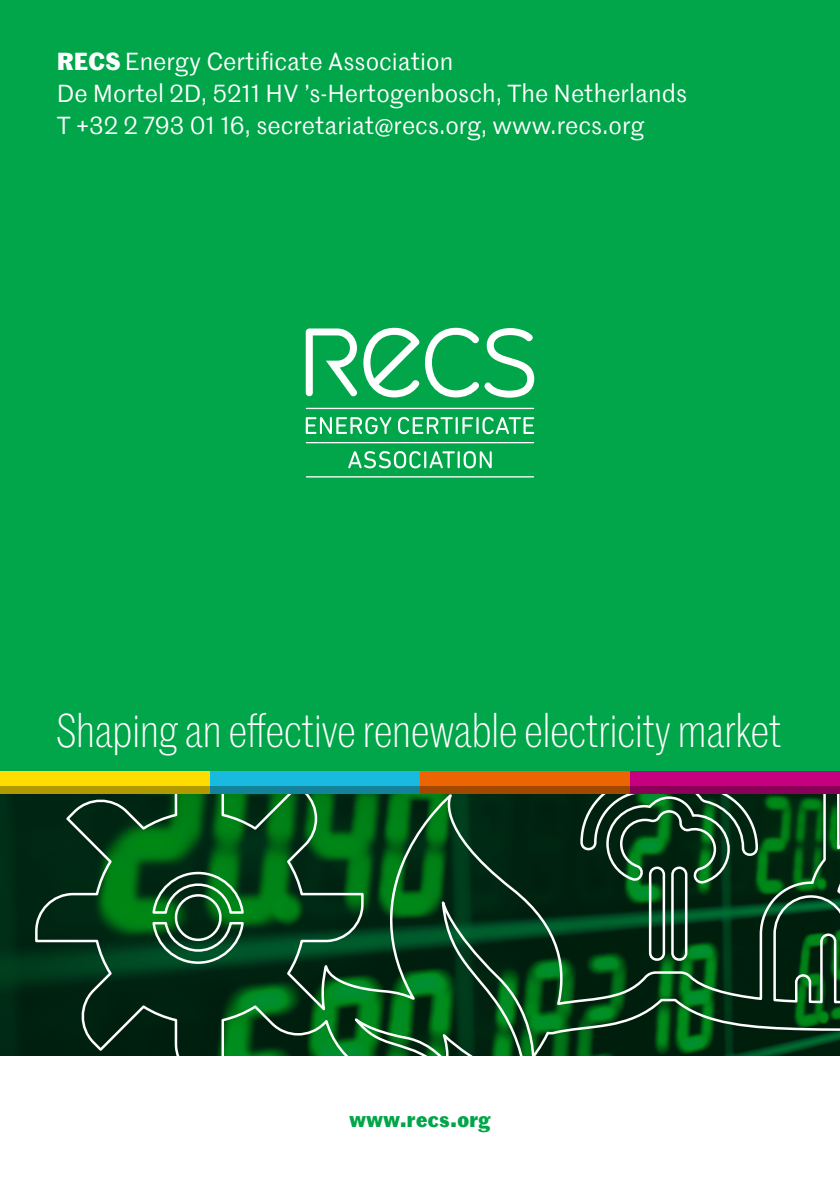
<style>
.page{position:relative;width:840px;height:1191px;background:#fff}
.page>*{position:absolute;margin:0;border:0;box-sizing:border-box;transform-origin:0 0}
.t1{font:300 46px "Marr Sans Cond";color:#fff}
.t2{font:24px "Marr Sans Web";color:#fff}
.t3{font:700 20px "Marr Sans Web";letter-spacing:-.005em;color:#00a649}
.s1{font-weight:700}
</style>
<div class="page">
<svg style="left:0;top:794px;width:24px;height:262px;fill:#002a14"></svg>
<svg style="left:24px;top:794px;width:815px;height:262px"></svg>
<div style="left:0;top:0;width:839px;height:782px;background:#00a649"></div>
<div style="left:0;top:771px;width:210px;height:15px;background:#fd0"></div>
<div style="left:0;top:786px;width:210px;height:8px;background:#b09a00"></div>
<div style="left:629px;top:771px;width:210px;height:15px;background:#c7007f"></div>
<div style="left:629px;top:786px;width:210px;height:8px;background:#8b0058"></div>
<div style="left:210px;top:771px;width:210px;height:15px;background:#18badf"></div>
<div style="left:210px;top:786px;width:210px;height:8px;background:#13839b"></div>
<div style="left:420px;top:771px;width:209px;height:15px;background:#ec6502"></div>
<div style="left:420px;top:786px;width:209px;height:8px;background:#a24800"></div>
<svg style="left:363px;top:328px;width:115px;height:69px"></svg>
<svg style="left:484px;top:328px;width:50px;height:70px"></svg>
<svg style="left:305px;top:328px;width:52px;height:68px"></svg>
<hr style="left:306px;top:442px;width:227px;height:1px;background:#fff">
<hr style="left:306px;top:408px;width:227px;height:1px;background:#fff">
<hr style="left:306px;top:476px;width:227px;height:1px;background:#fff">
<svg style="left:348px;top:451px;width:143px;height:17px"></svg>
<svg style="left:305px;top:417px;width:229px;height:17px"></svg>
<p class="t2" style="left:57px;top:44px;width:398px"><span class="s1">RECS</span> Energy Certificate Association</p>
<p class="t2" style="left:57px;top:76px;width:631px">De Mortel 2D, 5211 HV ’s-Hertogenbosch, The Netherlands</p>
<p class="t2" style="left:57px;top:108px;width:588px">T +32 2 793 01 16, secretariat@recs.org, www.recs.org</p>
<p class="t1" style="left:57px;top:699px;width:725px">Shaping an effective renewable electricity market</p>
<p class="t3" style="left:349px;top:1104px;width:143px">www.recs.org</p>
</div>
